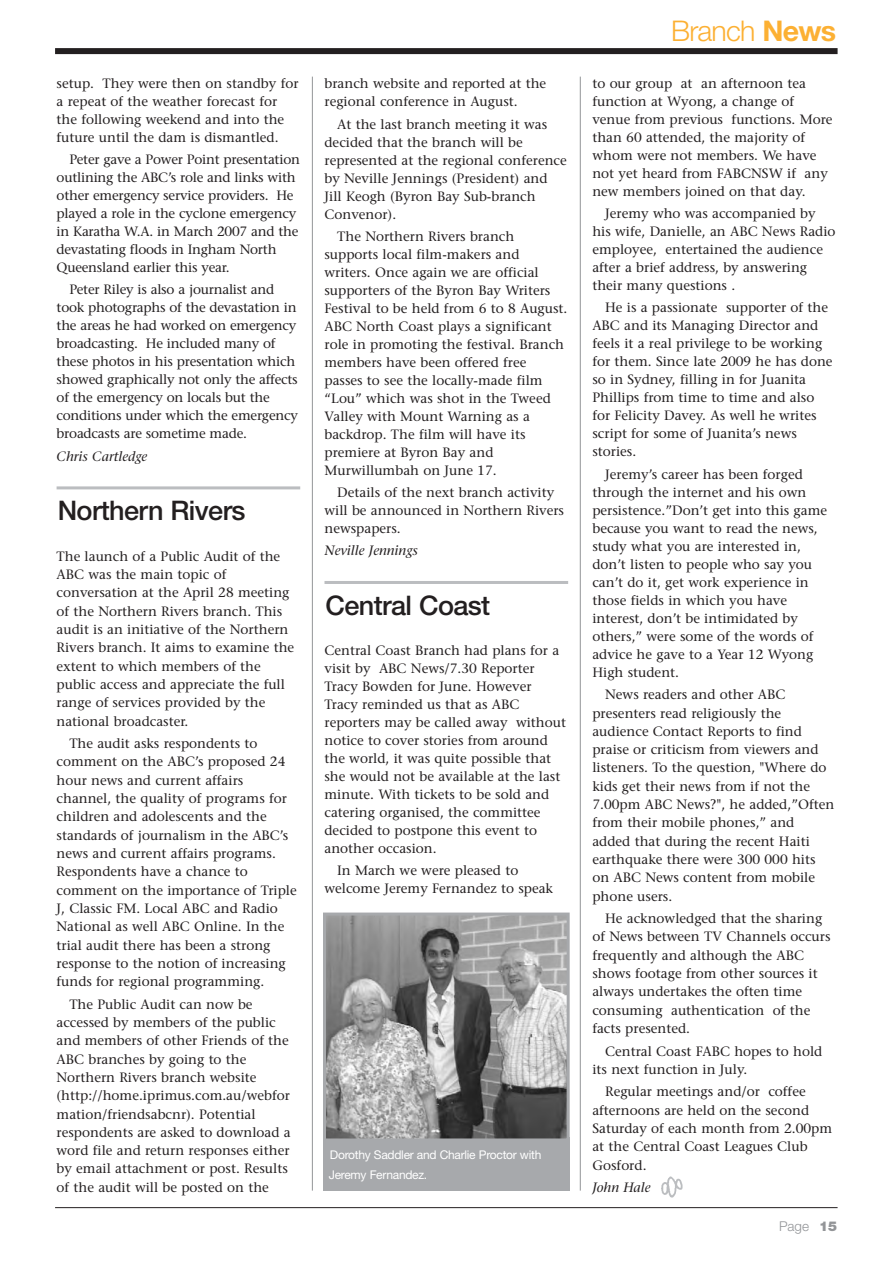
<style>
.page{position:relative;width:893px;height:1263px;background:#fff}
.page>*{position:absolute;margin:0;border:0;box-sizing:border-box;transform-origin:0 0}
.t1{font:300 28.5px "Helvetica Neue";letter-spacing:-.03em;color:#fcb033}
.t2{font:500 27px "Helvetica Neue";letter-spacing:-.02em;color:#231f20}
.t3{font:13.5px/18px "Stone Serif";color:#231f20}
.t4{font:italic 13.5px "Stone Serif";color:#231f20}
.t5{font:300 13.5px "Helvetica Neue";color:#939598}
.t6{font:12px/19.5px "Helvetica Neue";letter-spacing:-.02em;color:#fff}
.s1{font-weight:700}
.s2{font-weight:900}
</style>
<div class="page">
<hr style="left:55px;top:1207px;width:782px;height:1px;background:#231f20">
<div style="left:55px;top:48px;width:782px;height:6px;background:#231f20"></div>
<hr style="left:57px;top:486px;width:243px;height:3px;background:#bbbdc0">
<hr style="left:324px;top:581px;width:244px;height:3px;background:#bbbdc0">
<div style="left:323px;top:1137px;width:247px;height:54px;background:#a7a9ac"></div>
<img style="left:327px;top:917px;width:239px;height:220px">
<div style="left:323px;top:913px;width:247px;height:228px;border:3px solid #a7a9ac"></div>
<img style="left:661px;top:1176px;width:22px;height:22px">
<hr style="left:312px;top:77px;width:1px;height:1114px;background:#939598">
<hr style="left:580px;top:77px;width:1px;height:1114px;background:#939598">
<p class="t3" style="left:57px;top:76px;width:243px">setup. They were then on standby for a repeat of the weather forecast for the following weekend and into the future until the dam is dismantled.</p>
<p class="t3" style="left:57px;top:152px;width:245px;text-indent:13px">Peter gave a Power Point presentation outlining the ABC’s role and links with other emergency service providers. He played a role in the cyclone emergency in Karatha W.A. in March 2007 and the devastating floods in Ingham North Queensland earlier this year.</p>
<p class="t3" style="left:57px;top:282px;width:243px;text-indent:13px">Peter Riley is also a journalist and took photographs of the devastation in the areas he had worked on emergency broadcasting. He included many of these photos in his presentation which showed graphically not only the affects of the emergency on locals but the conditions under which the emergency broadcasts are sometime made.</p>
<p class="t4" style="left:57px;top:451px;width:92px">Chris Cartledge</p>
<h2 class="t2" style="left:58px;top:501px;width:189px">Northern Rivers</h2>
<p class="t3" style="left:57px;top:548px;width:239px">The launch of a Public Audit of the<br>ABC was the main topic of conversation at the April 28 meeting of the Northern Rivers branch. This audit is an initiative of the Northern<br>Rivers branch. It aims to examine the extent to which members of the public access and appreciate the full range of services provided by the national broadcaster.</p>
<p class="t3" style="left:57px;top:736px;width:242px;text-indent:13px">The audit asks respondents to comment on the ABC’s proposed 24 hour news and current affairs channel, the quality of programs for children and adolescents and the standards of journalism in the ABC’s news and current affairs programs.<br>Respondents have a chance to comment on the importance of Triple J, Classic FM. Local ABC and Radio National as well ABC Online. In the trial audit there has been a strong response to the notion of increasing funds for regional programming.</p>
<p class="t3" style="left:57px;top:996px;width:236px;text-indent:13px">The Public Audit can now be accessed by members of the public and members of other Friends of the ABC branches by going to the Northern Rivers branch website (http://home.iprimus.com.au/webfor mation/friendsabcnr). Potential respondents are asked to download a word file and return responses either by email attachment or post. Results of the audit will be posted on the</p>
<p class="t3" style="left:324px;top:76px;width:223px">branch website and reported at the regional conference in August.</p>
<p class="t3" style="left:324px;top:116px;width:244px;text-indent:13px">At the last branch meeting it was decided that the branch will be represented at the regional conference by Neville Jennings (President) and<br>Jill Keogh (Byron Bay Sub-branch<br>Convenor).</p>
<p class="t3" style="left:324px;top:229px;width:244px;text-indent:13px">The Northern Rivers branch supports local film-makers and writers. Once again we are official supporters of the Byron Bay Writers<br>Festival to be held from 6 to 8 August.<br>ABC North Coast plays a significant role in promoting the festival. Branch members have been offered free passes to see the locally-made film “Lou” which was shot in the Tweed<br>Valley with Mount Warning as a backdrop. The film will have its premiere at Byron Bay and<br>Murwillumbah on June 17.</p>
<p class="t3" style="left:324px;top:485px;width:241px;text-indent:13px">Details of the next branch activity will be announced in Northern Rivers newspapers.</p>
<p class="t4" style="left:324px;top:545px;width:95px">Neville Jennings</p>
<h2 class="t2" style="left:326px;top:596px;width:166px">Central Coast</h2>
<p class="t3" style="left:324px;top:643px;width:243px">Central Coast Branch had plans for a visit by ABC News/7.30 Reporter<br>Tracy Bowden for June. However<br>Tracy reminded us that as ABC reporters may be called away without notice to cover stories from around the world, it was quite possible that she would not be available at the last minute. With tickets to be sold and catering organised, the committee decided to postpone this event to another occasion.</p>
<p class="t3" style="left:324px;top:863px;width:230px;text-indent:13px">In March we were pleased to welcome Jeremy Fernandez to speak</p>
<p class="t6" style="left:329px;top:1147px;width:214px">Dorothy Saddler and Charlie Proctor with<br>Jeremy Fernandez.</p>
<h1 class="t1" style="left:671px;top:21px;width:167px">Branch <span class="s1">News</span></h1>
<p class="t3" style="left:592px;top:76px;width:242px">to our group at an afternoon tea function at Wyong, a change of venue from previous functions. More than 60 attended, the majority of whom were not members. We have not yet heard from FABCNSW if any new members joined on that day.</p>
<p class="t3" style="left:592px;top:206px;width:245px;text-indent:13px">Jeremy who was accompanied by his wife, Danielle, an ABC News Radio employee, entertained the audience after a brief address, by answering their many questions .</p>
<p class="t3" style="left:592px;top:300px;width:242px;text-indent:13px">He is a passionate supporter of the<br>ABC and its Managing Director and feels it a real privilege to be working for them. Since late 2009 he has done so in Sydney, filling in for Juanita<br>Phillips from time to time and also for Felicity Davey. As well he writes script for some of Juanita’s news stories.</p>
<p class="t3" style="left:592px;top:466px;width:236px;text-indent:13px">Jeremy’s career has been forged through the internet and his own persistence.”Don’t get into this game because you want to read the news, study what you are interested in, don’t listen to people who say you can’t do it, get work experience in those fields in which you have interest, don’t be intimidated by others,” were some of the words of advice he gave to a Year 12 Wyong<br>High student.</p>
<p class="t3" style="left:592px;top:687px;width:243px;text-indent:13px">News readers and other ABC presenters read religiously the audience Contact Reports to find praise or criticism from viewers and listeners. To the question, "Where do kids get their news from if not the<br>7.00pm ABC News?", he added,”Often from their mobile phones,” and added that during the recent Haiti earthquake there were 300 000 hits on ABC News content from mobile phone users.</p>
<p class="t3" style="left:592px;top:911px;width:240px;text-indent:13px">He acknowledged that the sharing of News between TV Channels occurs frequently and although the ABC shows footage from other sources it always undertakes the often time consuming authentication of the facts presented.</p>
<p class="t3" style="left:592px;top:1043px;width:231px;text-indent:13px">Central Coast FABC hopes to hold its next function in July.</p>
<p class="t3" style="left:592px;top:1084px;width:241px;text-indent:13px">Regular meetings and/or coffee afternoons are held on the second<br>Saturday of each month from 2.00pm at the Central Coast Leagues Club<br>Gosford.</p>
<p class="t4" style="left:592px;top:1182px;width:60px">John Hale</p>
<p class="t5" style="left:779px;top:1221px;width:59px">Page <span class="s2">15</span></p>
</div>
